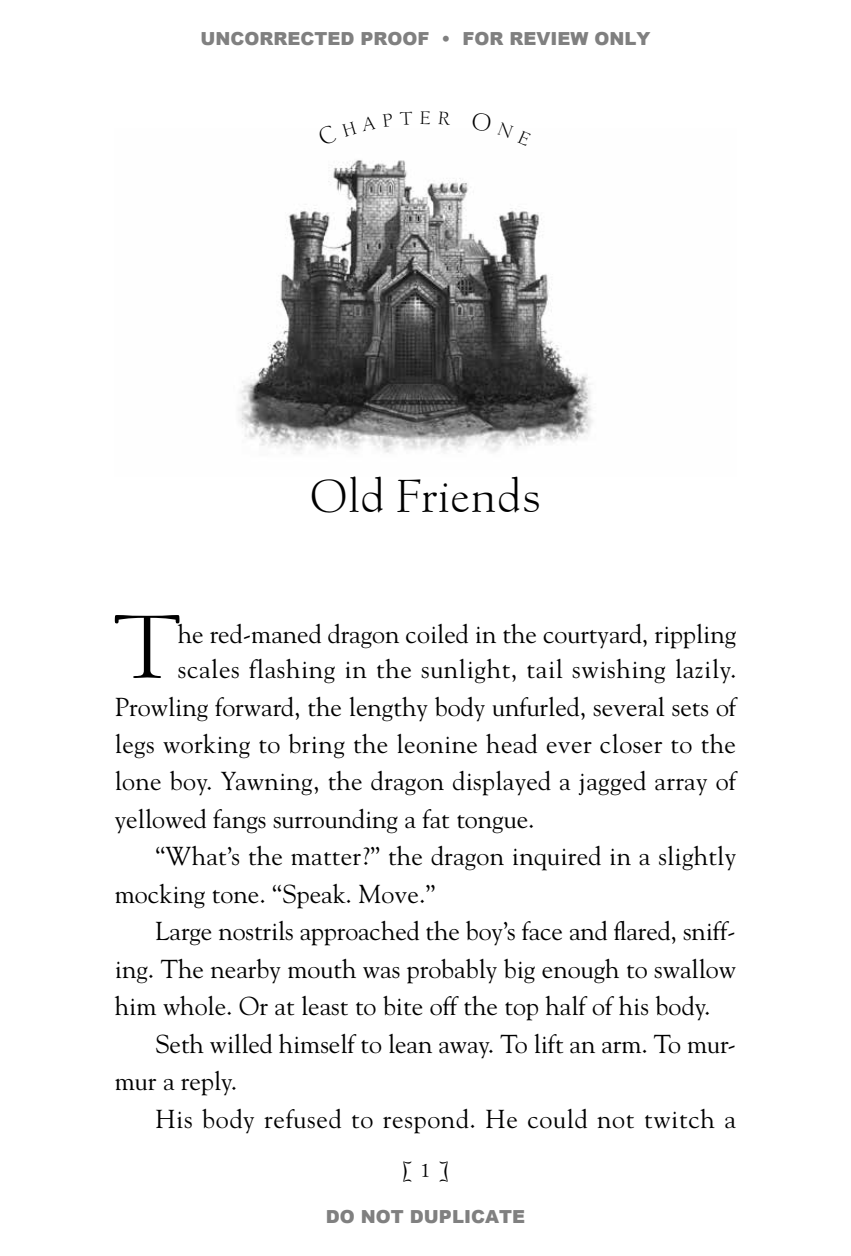
<style>
.page{position:relative;width:851px;height:1256px;background:#fff}
.page>*{position:absolute;margin:0;border:0;box-sizing:border-box;transform-origin:0 0}
.t1{font:96.08px "Goudy Saks";color:#000;scale:1.1 1}
.t2{font:49.5px "Goudy Saks";letter-spacing:.025em;color:#000}
.t3{font:25.88px/37.6px "Goudy";color:#000;text-align:justify}
.t4{font:25.88px/34.6px "Goudy";letter-spacing:.025em;color:#000}
.t5{font:600 20.25px "Goudy Saks";color:#000}
.t6{font:900 18px "Arial";color:#808080}
</style>
<div class="page">
<img style="left:238px;top:291px;width:355px;height:163px">
<svg style="left:280px;top:160px;width:272px;height:131px"></svg>
<p class="t6" style="left:200px;top:25px;width:452px">UNCORRECTED PROOF • FOR REVIEW ONLY</p>
<h2 class="t2" style="left:310px;top:470px;width:233px">Old Friends</h2>
<h1 class="t1" style="left:117px;top:597px;width:56px">T</h1>
<p class="t4" style="left:178px;top:616px;width:560px">he red-maned dragon coiled in the courtyard, rippling scales flashing in the sunlight, tail swishing lazily.</p>
<p class="t3" style="left:115px;top:687px;width:622px">Prowling forward, the lengthy body unfurled, several sets of legs working to bring the leonine head ever closer to the lone boy. Yawning, the dragon displayed a jagged array of yellowed fangs surrounding a fat tongue.</p>
<p class="t3" style="left:115px;top:837px;width:623px;text-indent:40px">“What’s the matter?” the dragon inquired in a slightly mocking tone. “Speak. Move.”</p>
<p class="t3" style="left:155px;top:911px;width:582px">Large nostrils approached the boy’s face and flared, sniff-</p>
<p class="t3" style="left:115px;top:949px;width:622px">ing. The nearby mouth was probably big enough to swallow</p>
<p class="t3" style="left:115px;top:986px;width:597px">him whole. Or at least to bite off the top half of his body.</p>
<p class="t3" style="left:155px;top:1024px;width:582px">Seth willed himself to lean away. To lift an arm. To mur-</p>
<p class="t3" style="left:115px;top:1061px;width:124px">mur a reply.</p>
<p class="t4" style="left:155px;top:1100px;width:582px">His body refused to respond. He could not twitch a</p>
<p class="t5" style="left:401px;top:1158px;width:49px">[ 1 ]</p>
<p class="t6" style="left:326px;top:1203px;width:200px">DO NOT DUPLICATE</p>
</div>
